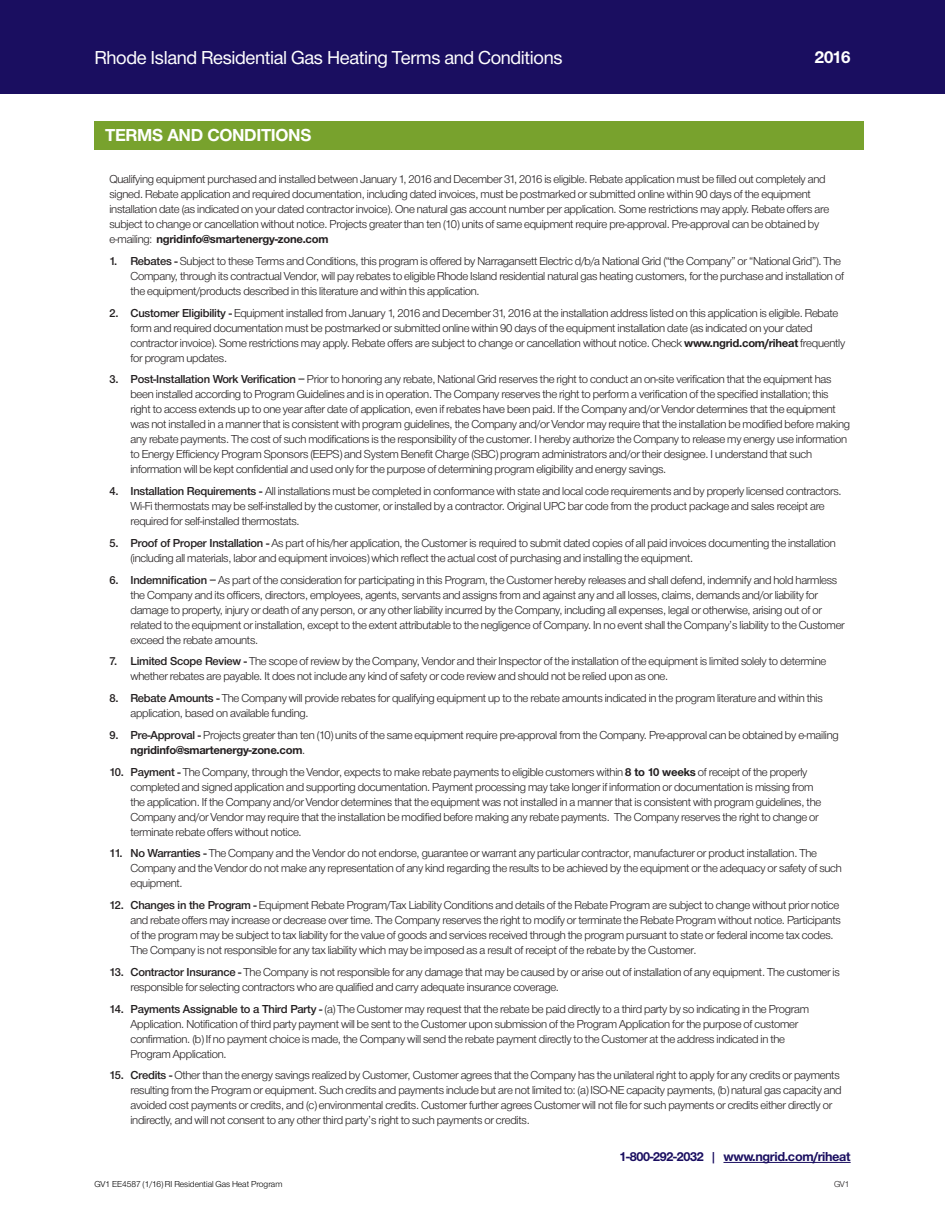
<style>
.page{position:relative;width:945px;height:1215px;background:#fff}
.page>*{position:absolute;margin:0;border:0;box-sizing:border-box;transform-origin:0 0}
.t1{font:19.5px "Helvetica Neue H55";letter-spacing:-.02em;color:#fff}
.t2{font:18px "Helvetica Neue H75";letter-spacing:-.02em;color:#fff}
.t3{font:13.5px "Helvetica Neue H75";letter-spacing:-.025em;color:#1a0e60}
.t4{font:12px/15px "Helvetica Neue H45";letter-spacing:-.02em;color:#231f20}
.t5{font:9px "Helvetica Neue H45";color:#000}
.t6{font:9px "Helvetica Neue H45";color:#231f20}
.s1{font-family:"Helvetica Neue H75"}
.s2{font-family:"Helvetica Neue H65"}
</style>
<div class="page">
<div style="left:94px;top:122px;width:770px;height:28px;background:#78a22d"></div>
<div style="left:0;top:0;width:945px;height:93px;background:#1a0e60"></div>
<hr style="left:723px;top:1162px;width:128px;height:1px;background:#1a0e60">
<p class="t1" style="left:94px;top:45px;width:470px">Rhode Island Residential Gas Heating Terms and Conditions</p>
<p class="t2" style="left:815px;top:45px;width:37px">2016</p>
<p class="t2" style="left:105px;top:123px;width:208px">TERMS AND CONDITIONS</p>
<p class="t4" style="left:109px;top:173px;width:721px">Qualifying equipment purchased and installed between January 1, 2016 and December 31, 2016 is eligible. Rebate application must be filled out completely and signed. Rebate application and required documentation, including dated invoices, must be postmarked or submitted online within 90 days of the equipment installation date (as indicated on your dated contractor invoice). One natural gas account number per application. Some restrictions may apply. Rebate offers are subject to change or cancellation without notice. Projects greater than ten (10) units of same equipment require pre-approval. Pre-approval can be obtained by e-mailing: <span class="s1">ngridinfo@smartenergy-zone.com</span></p>
<p class="t4" style="left:130px;top:254px;width:715px;text-indent:-21px"><span class="s2">1. Rebates -</span> Subject to these Terms and Conditions, this program is offered by Narragansett Electric d/b/a National Grid (“the Company” or “National Grid”). The<br>Company, through its contractual Vendor, will pay rebates to eligible Rhode Island residential natural gas heating customers, for the purchase and installation of the equipment/products described in this literature and within this application.</p>
<p class="t4" style="left:130px;top:306px;width:716px;text-indent:-21px"><span class="s2">2. Customer Eligibility -</span> Equipment installed from January 1, 2016 and December 31, 2016 at the installation address listed on this application is eligible. Rebate form and required documentation must be postmarked or submitted online within 90 days of the equipment installation date (as indicated on your dated contractor invoice). Some restrictions may apply. Rebate offers are subject to change or cancellation without notice. Check <span class="s1">www.ngrid.com/riheat</span> frequently for program updates.</p>
<p class="t4" style="left:130px;top:373px;width:721px;text-indent:-21px"><span class="s2">3. Post-Installation Work Verification –</span> Prior to honoring any rebate, National Grid reserves the right to conduct an on-site verification that the equipment has been installed according to Program Guidelines and is in operation. The Company reserves the right to perform a verification of the specified installation; this right to access extends up to one year after date of application, even if rebates have been paid. If the Company and/or Vendor determines that the equipment was not installed in a manner that is consistent with program guidelines, the Company and/or Vendor may require that the installation be modified before making any rebate payments. The cost of such modifications is the responsibility of the customer. I hereby authorize the Company to release my energy use information to Energy Efficiency Program Sponsors (EEPS) and System Benefit Charge (SBC) program administrators and/or their designee. I understand that such information will be kept confidential and used only for the purpose of determining program eligibility and energy savings.</p>
<p class="t4" style="left:130px;top:485px;width:713px;text-indent:-21px"><span class="s2">4. Installation Requirements -</span> All installations must be completed in conformance with state and local code requirements and by properly licensed contractors.<br>Wi-Fi thermostats may be self-installed by the customer, or installed by a contractor. Original UPC bar code from the product package and sales receipt are required for self-installed thermostats.</p>
<p class="t4" style="left:130px;top:536px;width:707px;text-indent:-21px"><span class="s2">5. Proof of Proper Installation -</span> As part of his/her application, the Customer is required to submit dated copies of all paid invoices documenting the installation (including all materials, labor and equipment invoices) which reflect the actual cost of purchasing and installing the equipment.</p>
<p class="t4" style="left:130px;top:573px;width:716px;text-indent:-21px"><span class="s2">6. Indemnification –</span> As part of the consideration for participating in this Program, the Customer hereby releases and shall defend, indemnify and hold harmless the Company and its officers, directors, employees, agents, servants and assigns from and against any and all losses, claims, demands and/or liability for damage to property, injury or death of any person, or any other liability incurred by the Company, including all expenses, legal or otherwise, arising out of or related to the equipment or installation, except to the extent attributable to the negligence of Company. In no event shall the Company’s liability to the Customer exceed the rebate amounts.</p>
<p class="t4" style="left:130px;top:655px;width:697px;text-indent:-21px"><span class="s2">7. Limited Scope Review -</span> The scope of review by the Company, Vendor and their Inspector of the installation of the equipment is limited solely to determine whether rebates are payable. It does not include any kind of safety or code review and should not be relied upon as one.</p>
<p class="t4" style="left:130px;top:692px;width:694px;text-indent:-21px"><span class="s2">8. Rebate Amounts -</span> The Company will provide rebates for qualifying equipment up to the rebate amounts indicated in the program literature and within this application, based on available funding.</p>
<p class="t4" style="left:130px;top:728px;width:710px;text-indent:-21px"><span class="s2">9. Pre-Approval -</span> Projects greater than ten (10) units of the same equipment require pre-approval from the Company. Pre-approval can be obtained by e-mailing <span class="s1">ngridinfo@smartenergy-zone.com</span>.</p>
<p class="t4" style="left:130px;top:765px;width:692px;text-indent:-21px"><span class="s2">10. Payment -</span> The Company, through the Vendor, expects to make rebate payments to eligible customers within <span class="s1">8 to 10 weeks</span> of receipt of the properly completed and signed application and supporting documentation. Payment processing may take longer if information or documentation is missing from the application. If the Company and/or Vendor determines that the equipment was not installed in a manner that is consistent with program guidelines, the Company and/or Vendor may require that the installation be modified before making any rebate payments. The Company reserves the right to change or terminate rebate offers without notice.</p>
<p class="t4" style="left:130px;top:847px;width:713px;text-indent:-21px"><span class="s2">11. No Warranties -</span> The Company and the Vendor do not endorse, guarantee or warrant any particular contractor, manufacturer or product installation. The<br>Company and the Vendor do not make any representation of any kind regarding the results to be achieved by the equipment or the adequacy or safety of such equipment.</p>
<p class="t4" style="left:130px;top:899px;width:712px;text-indent:-21px"><span class="s2">12. Changes in the Program -</span> Equipment Rebate Program/Tax Liability Conditions and details of the Rebate Program are subject to change without prior notice and rebate offers may increase or decrease over time. The Company reserves the right to modify or terminate the Rebate Program without notice. Participants of the program may be subject to tax liability for the value of goods and services received through the program pursuant to state or federal income tax codes.<br>The Company is not responsible for any tax liability which may be imposed as a result of receipt of the rebate by the Customer.</p>
<p class="t4" style="left:130px;top:965px;width:711px;text-indent:-21px"><span class="s2">13. Contractor Insurance -</span> The Company is not responsible for any damage that may be caused by or arise out of installation of any equipment. The customer is responsible for selecting contractors who are qualified and carry adequate insurance coverage.</p>
<p class="t4" style="left:130px;top:1002px;width:680px;text-indent:-21px"><span class="s2">14. Payments Assignable to a Third Party -</span> (a) The Customer may request that the rebate be paid directly to a third party by so indicating in the Program Application. Notification of third party payment will be sent to the Customer upon submission of the Program Application for the purpose of customer confirmation. (b) If no payment choice is made, the Company will send the rebate payment directly to the Customer at the address indicated in the Program Application.</p>
<p class="t4" style="left:130px;top:1069px;width:713px;text-indent:-21px"><span class="s2">15. Credits -</span> Other than the energy savings realized by Customer, Customer agrees that the Company has the unilateral right to apply for any credits or payments resulting from the Program or equipment. Such credits and payments include but are not limited to: (a) ISO-NE capacity payments, (b) natural gas capacity and avoided cost payments or credits, and (c) environmental credits. Customer further agrees Customer will not file for such payments or credits either directly or indirectly, and will not consent to any other third party’s right to such payments or credits.</p>
<p class="t3" style="left:620px;top:1147px;width:233px">1-800-292-2032 | www.ngrid.com/riheat</p>
<p class="t5" style="left:94px;top:1178px;width:189px">GV1 EE4587 (1/16) RI Residential Gas Heat Program</p>
<p class="t6" style="left:834px;top:1178px;width:17px">GV1</p>
</div>
